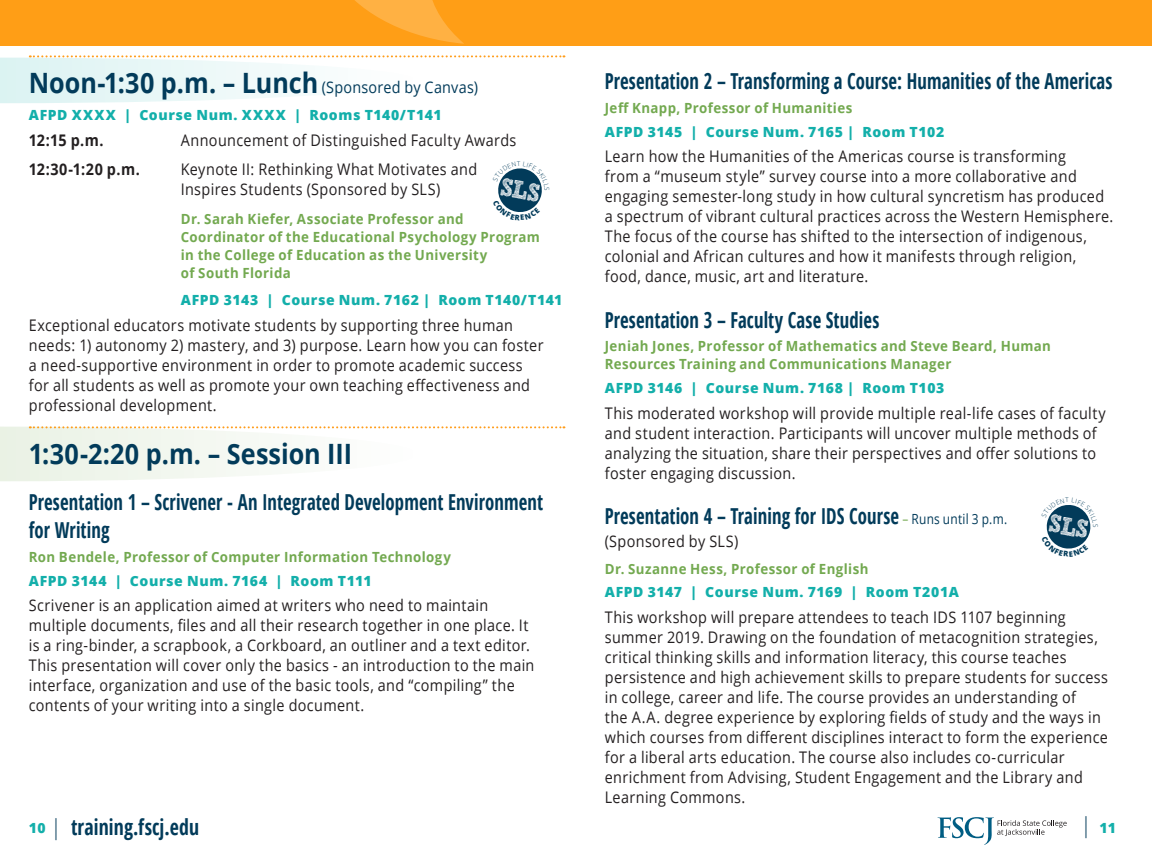
<style>
.page{position:relative;width:1152px;height:864px;background:#fff}
.page>*{position:absolute;margin:0;border:0;box-sizing:border-box;transform-origin:0 0}
.headline_02{font:700 28px "Open Sans";color:#023b5a;scale:.9 1}
._01_-_Title{font:700 condensed 22px/28px "Open Sans";letter-spacing:.005em;color:#023b5a;scale:.85 1}
._01_-_Title-2{font:700 condensed 22px "Open Sans";letter-spacing:.005em;color:#023b5a;scale:.9 1}
.body_main{font:16px/20px "Open Sans";letter-spacing:.025em;color:#231f20;scale:.9 1}
.body_main-2{font:700 16px "Open Sans";letter-spacing:.005em;color:#231f20;scale:.9 1}
._02_-_presenters{font:700 14px/18px "Open Sans";letter-spacing:.03em;color:#73a950;scale:.95 1}
._03_-_Course_details{font:800 14px "Open Sans";letter-spacing:.045em;color:#13afaa}
._02_-_presenters-2{font:800 14px "Open Sans";letter-spacing:.045em;color:#13afaa}
.s1{font-weight:400;font-size:16px}
.s2{font-weight:400;font-stretch:normal;font-size:14px;color:#73a950}
.s3{font-weight:400;font-stretch:normal;font-size:14px}
.s4{font-weight:800;font-stretch:normal;font-size:14px;color:#13afaa}
.s5{font-weight:300}
.s6{font-weight:300;font-stretch:condensed;font-size:22px;color:#023b5a}
</style>
<div class="page">
<svg style="left:938px;top:817px;width:129px;height:28px"></svg>
<svg style="left:0;top:55px;width:564px;height:48px"></svg>
<svg style="left:0;top:426px;width:564px;height:55px"></svg>
<div style="left:0;top:0;width:576px;height:45px;background:#ff9e16"></div>
<svg style="left:355px;top:0;width:109px;height:44px"></svg>
<div style="left:576px;top:0;width:576px;height:45px;background:#ff9e16"></div>
<svg style="left:498px;top:168px;width:44px;height:44px"></svg>
<svg style="left:1046px;top:505px;width:45px;height:44px"></svg>
<p class="headline_02" style="left:29px;top:63px;width:501px">Noon-1:30 p.m. – Lunch <span class="s1">(Sponsored by Canvas)</span></p>
<p class="_03_-_Course_details" style="left:29px;top:105px;width:414px">AFPD XXXX | Course Num. XXXX | Rooms T140/T141</p>
<p class="body_main-2" style="left:29px;top:129px;width:85px">12:15 p.m.</p>
<p class="body_main" style="left:181px;top:130px;width:375px">Announcement of Distinguished Faculty Awards</p>
<p class="body_main-2" style="left:29px;top:158px;width:125px">12:30-1:20 p.m.</p>
<p class="body_main" style="left:181px;top:159px;width:331px">Keynote II: Rethinking What Motivates and<br>Inspires Students (Sponsored by SLS)</p>
<p class="_02_-_presenters" style="left:181px;top:210px;width:380px">Dr. Sarah Kiefer, Associate Professor and Coordinator of the Educational Psychology Program in the College of Education as the University<br>of South Florida</p>
<p class="_02_-_presenters-2" style="left:181px;top:289px;width:383px">AFPD 3143 | Course Num. 7162 | Room T140/T141</p>
<p class="body_main" style="left:29px;top:315px;width:574px">Exceptional educators motivate students by supporting three human needs: 1) autonomy 2) mastery, and 3) purpose. Learn how you can foster a need-supportive environment in order to promote academic success for all students as well as promote your own teaching effectiveness and professional development.</p>
<p class="headline_02" style="left:29px;top:434px;width:361px">1:30-2:20 p.m. – Session III</p>
<p class="_01_-_Title" style="left:29px;top:488px;width:607px">Presentation 1 – Scrivener - An Integrated Development Environment for Writing</p>
<p class="_02_-_presenters" style="left:29px;top:547px;width:446px">Ron Bendele, Professor of Computer Information Technology</p>
<p class="_03_-_Course_details" style="left:29px;top:570px;width:344px">AFPD 3144 | Course Num. 7164 | Room T111</p>
<p class="body_main" style="left:29px;top:595px;width:563px">Scrivener is an application aimed at writers who need to maintain multiple documents, files and all their research together in one place. It is a ring-binder, a scrapbook, a Corkboard, an outliner and a text editor.<br>This presentation will cover only the basics - an introduction to the main interface, organization and use of the basic tools, and “compiling” the contents of your writing into a single document.</p>
<p class="_01_-_Title" style="left:605px;top:67px;width:599px">Presentation 2 – Transforming a Course: Humanities of the Americas</p>
<p class="_02_-_presenters" style="left:605px;top:98px;width:262px">Jeff Knapp, Professor of Humanities</p>
<p class="_03_-_Course_details" style="left:605px;top:121px;width:341px">AFPD 3145 | Course Num. 7165 | Room T102</p>
<p class="body_main" style="left:605px;top:146px;width:567px">Learn how the Humanities of the Americas course is transforming<br>from a “museum style” survey course into a more collaborative and engaging semester-long study in how cultural syncretism has produced a spectrum of vibrant cultural practices across the Western Hemisphere.<br>The focus of the course has shifted to the intersection of indigenous, colonial and African cultures and how it manifests through religion, food, dance, music, art and literature.</p>
<p class="_01_-_Title" style="left:605px;top:305px;width:324px">Presentation 3 – Faculty Case Studies</p>
<p class="_02_-_presenters" style="left:605px;top:337px;width:471px">Jeniah Jones, Professor of Mathematics and Steve Beard, Human<br>Resources Training and Communications Manager</p>
<p class="_03_-_Course_details" style="left:605px;top:377px;width:341px">AFPD 3146 | Course Num. 7168 | Room T103</p>
<p class="body_main" style="left:605px;top:403px;width:558px">This moderated workshop will provide multiple real-life cases of faculty and student interaction. Participants will uncover multiple methods of analyzing the situation, share their perspectives and offer solutions to foster engaging discussion.</p>
<p class="_01_-_Title" style="left:605px;top:502px;width:475px">Presentation 4 – Training for IDS Course <span class="s2">–</span> <span class="s3">Runs until 3 p.m.</span></p>
<p class="body_main" style="left:605px;top:531px;width:150px">(Sponsored by SLS)</p>
<p class="_02_-_presenters" style="left:605px;top:559px;width:279px">Dr. Suzanne Hess, Professor of English</p>
<p class="_03_-_Course_details" style="left:605px;top:582px;width:356px">AFPD 3147 | Course Num. 7169 | Room T201A</p>
<p class="body_main" style="left:605px;top:607px;width:561px">This workshop will prepare attendees to teach IDS 1107 beginning summer 2019. Drawing on the foundation of metacognition strategies, critical thinking skills and information literacy, this course teaches persistence and high achievement skills to prepare students for success in college, career and life. The course provides an understanding of<br>the A.A. degree experience by exploring fields of study and the ways in which courses from different disciplines interact to form the experience for a liberal arts education. The course also includes co-curricular enrichment from Advising, Student Engagement and the Library and Learning Commons.</p>
<h2 class="_01_-_Title-2" style="left:29px;top:812px;width:191px"><span class="s4">10</span> <span class="s5">|</span> training.fscj.edu</h2>
<p class="_03_-_Course_details" style="left:1082px;top:817px;width:35px"><span class="s6">|</span> 11</p>
</div>
